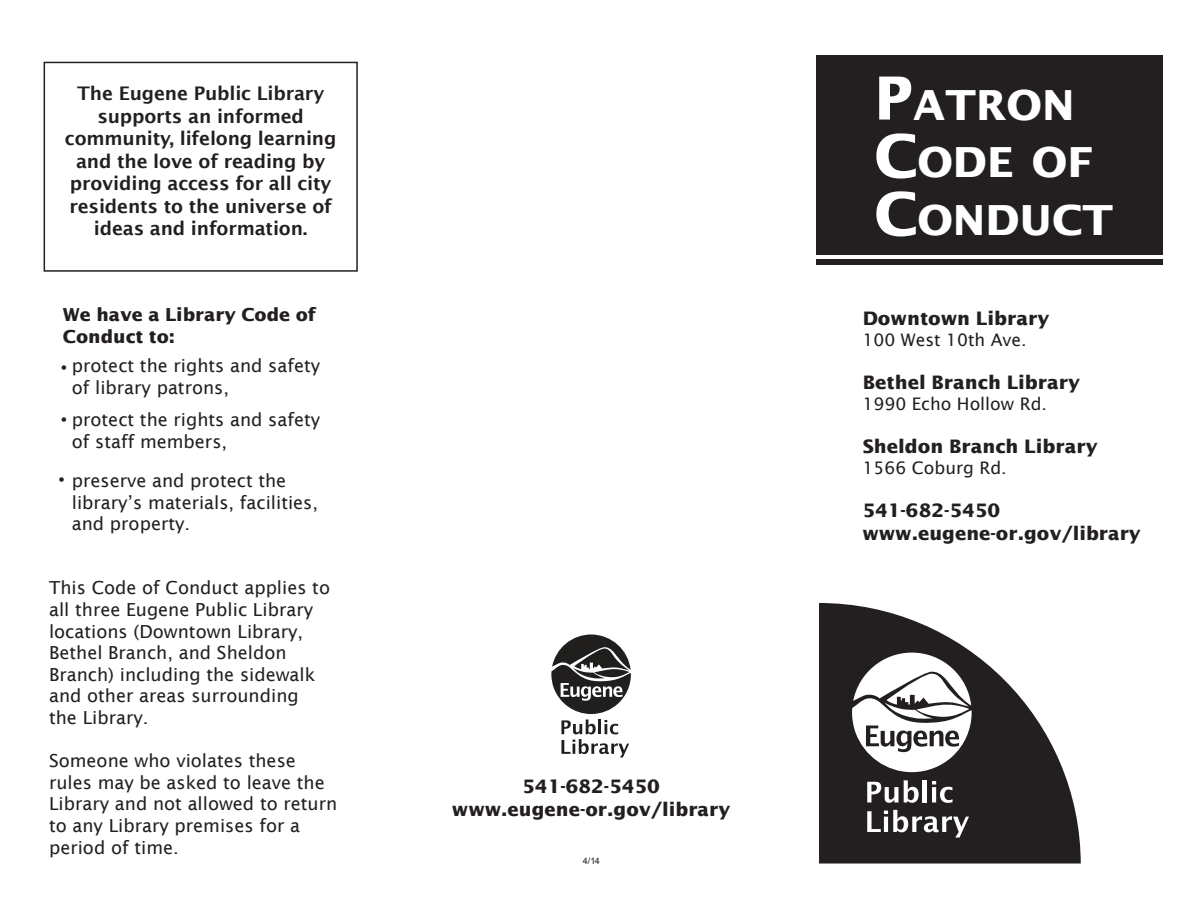
<style>
.page{position:relative;width:1188px;height:918px;background:#fff}
.page>*{position:absolute;margin:0;border:0;box-sizing:border-box;transform-origin:0 0}
.t1{font:700 41.55px/57.9px "Lucida Sans";color:#fff}
.t2{font:600 18.75px/22.5px "Lucida Sans";letter-spacing:-.01em;color:#231f20;text-align:center}
.t3{font:700 18.6px/22.4px "Lucida Sans";color:#231f20}
.t4{font:18px/21.6px "Lucida Sans";color:#231f20}
.t5{font:700 18px/21.6px "Lucida Sans";color:#231f20}
.t6{font:17.25px "Lucida Sans";color:#231f20}
.t7{font:9px "Arial";color:#231f20}
.s1{font-size:59.4px}
.s2{font-family:"Arial"}
</style>
<div class="page">
<div style="left:816px;top:56px;width:346px;height:199px;background:#231f20"></div>
<div style="left:816px;top:260px;width:346px;height:5px;background:#231f20"></div>
<div style="left:44px;top:62px;width:314px;height:210px;border:2px solid #231f20"></div>
<svg style="left:819px;top:603px;width:262px;height:261px;fill:#231f20"></svg>
<svg style="left:867px;top:782px;width:31px;height:21px"></svg>
<svg style="left:904px;top:780px;width:15px;height:23px"></svg>
<hr style="left:923px;top:780px;width:4px;height:22px;background:#fff">
<svg style="left:932px;top:781px;width:21px;height:22px"></svg>
<svg style="left:867px;top:810px;width:102px;height:28px"></svg>
<svg style="left:852px;top:653px;width:120px;height:119px"></svg>
<svg style="left:551px;top:635px;width:80px;height:123px"></svg>
<p class="t2" style="left:65px;top:82px;width:273px">The Eugene Public Library supports an informed community, lifelong learning and the love of reading by providing access for all city residents to the universe of ideas and information.</p>
<h1 class="t1" style="left:874px;top:75px;width:240px"><span class="s1">P</span>ATRON<br><span class="s1">C</span>ODE OF<br><span class="s1">C</span>ONDUCT</h1>
<p class="t5" style="left:63px;top:304px;width:255px">We have a Library Code of<br>Conduct to:</p>
<p class="t3" style="left:863px;top:307px;width:188px">Downtown Library</p>
<p class="t6" style="left:863px;top:330px;width:166px">100 West 10th Ave.</p>
<p class="t3" style="left:863px;top:371px;width:219px">Bethel Branch Library</p>
<p class="t6" style="left:863px;top:394px;width:186px">1990 Echo Hollow Rd.</p>
<p class="t3" style="left:863px;top:435px;width:237px">Sheldon Branch Library</p>
<p class="t6" style="left:863px;top:458px;width:146px">1566 Coburg Rd.</p>
<p class="t3" style="left:863px;top:499px;width:280px">541-682-5450 www.eugene-or.gov/library</p>
<p class="t4" style="left:61px;top:355px;width:261px"><span class="s2">•</span> protect the rights and safety</p>
<p class="t4" style="left:61px;top:409px;width:261px"><span class="s2">•</span> protect the rights and safety</p>
<p class="t4" style="left:72px;top:376px;width:159px">of library patrons,</p>
<p class="t4" style="left:72px;top:430px;width:157px">of staff members,</p>
<p class="t4" style="left:59px;top:470px;width:229px"><span class="s2">•</span> preserve and protect the</p>
<p class="t4" style="left:72px;top:492px;width:248px">library’s materials, facilities, and property.</p>
<p class="t4" style="left:49px;top:577px;width:283px">This Code of Conduct applies to all three Eugene Public Library locations (Downtown Library,<br>Bethel Branch, and Sheldon<br>Branch) including the sidewalk and other areas surrounding the Library.</p>
<p class="t4" style="left:49px;top:750px;width:290px">Someone who violates these rules may be asked to leave the<br>Library and not allowed to return to any Library premises for a period of time.</p>
<p class="t3" style="left:452px;top:775px;width:280px;text-align:center">541-682-5450 www.eugene-or.gov/library</p>
<p class="t7" style="left:583px;top:855px;width:18px">4/14</p>
</div>
